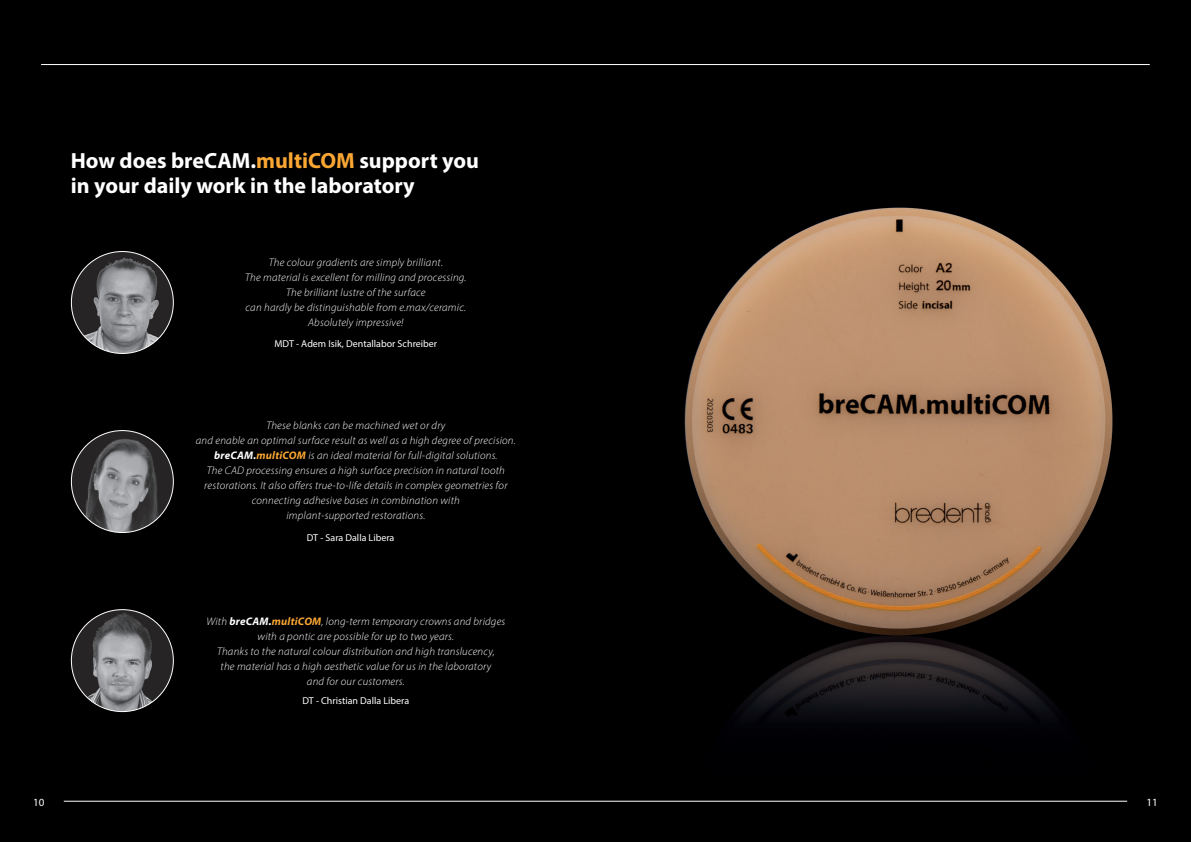
<style>
.page{position:relative;width:1191px;height:842px;background:#fff}
.page>*{position:absolute;margin:0;border:0;box-sizing:border-box;transform-origin:0 0}
.t1{font:700 22px/25px "Myriad Pro";color:#fff}
.t2{font:italic 300 11px/15px "Myriad Pro";letter-spacing:.02em;color:#fff;text-align:center}
.t3{font:11px "Myriad Pro";color:#fff}
.t4{font:10px "Myriad Pro";color:#fff}
.s1{color:#faa633}
.s2{font-weight:700}
.s3{font-weight:700;color:#faa633}
</style>
<div class="page">
<img style="left:0;top:0;width:1191px;height:842px">
<hr style="left:41px;top:64px;width:1108px;height:1px;background:#fff">
<hr style="left:64px;top:801px;width:1063px;height:1px;background:#fff">
<img style="left:71px;top:251px;width:102px;height:102px;border-radius:51px">
<img style="left:71px;top:431px;width:102px;height:101px;border-radius:51px">
<img style="left:71px;top:610px;width:102px;height:102px;border-radius:51px">
<h1 class="t1" style="left:71px;top:150px;width:409px">How does breCAM.<span class="s1">multiCOM</span> support you in your daily work in the laboratory</h1>
<p class="t2" style="left:245px;top:256px;width:223px">The colour gradients are simply brilliant.<br>The material is excellent for milling and processing.<br>The brilliant lustre of the surface<br>can hardly be distinguishable from e.max/ceramic.<br>Absolutely impressive!</p>
<p class="t4" style="left:274px;top:339px;width:164px">MDT - Adem Isik, Dentallabor Schreiber</p>
<p class="t2" style="left:196px;top:419px;width:321px">These blanks can be machined wet or dry<br>and enable an optimal surface result as well as a high degree of precision. <span class="s2">breCAM.</span><span class="s3">multiCOM</span> is an ideal material for full-digital solutions.<br>The CAD processing ensures a high surface precision in natural tooth restorations. It also offers true-to-life details in complex geometries for connecting adhesive bases in combination with<br>implant-supported restorations.</p>
<p class="t4" style="left:307px;top:534px;width:89px">DT - Sara Dalla Libera</p>
<p class="t2" style="left:206px;top:615px;width:300px">With <span class="s2">breCAM.</span><span class="s3">multiCOM</span>, long-term temporary crowns and bridges with a pontic are possible for up to two years.<br>Thanks to the natural colour distribution and high translucency,<br>the material has a high aesthetic value for us in the laboratory<br>and for our customers.</p>
<p class="t4" style="left:302px;top:697px;width:108px">DT - Christian Dalla Libera</p>
<p class="t3" style="left:33px;top:798px;width:13px">10</p>
<p class="t3" style="left:1146px;top:797px;width:13px">11</p>
</div>
